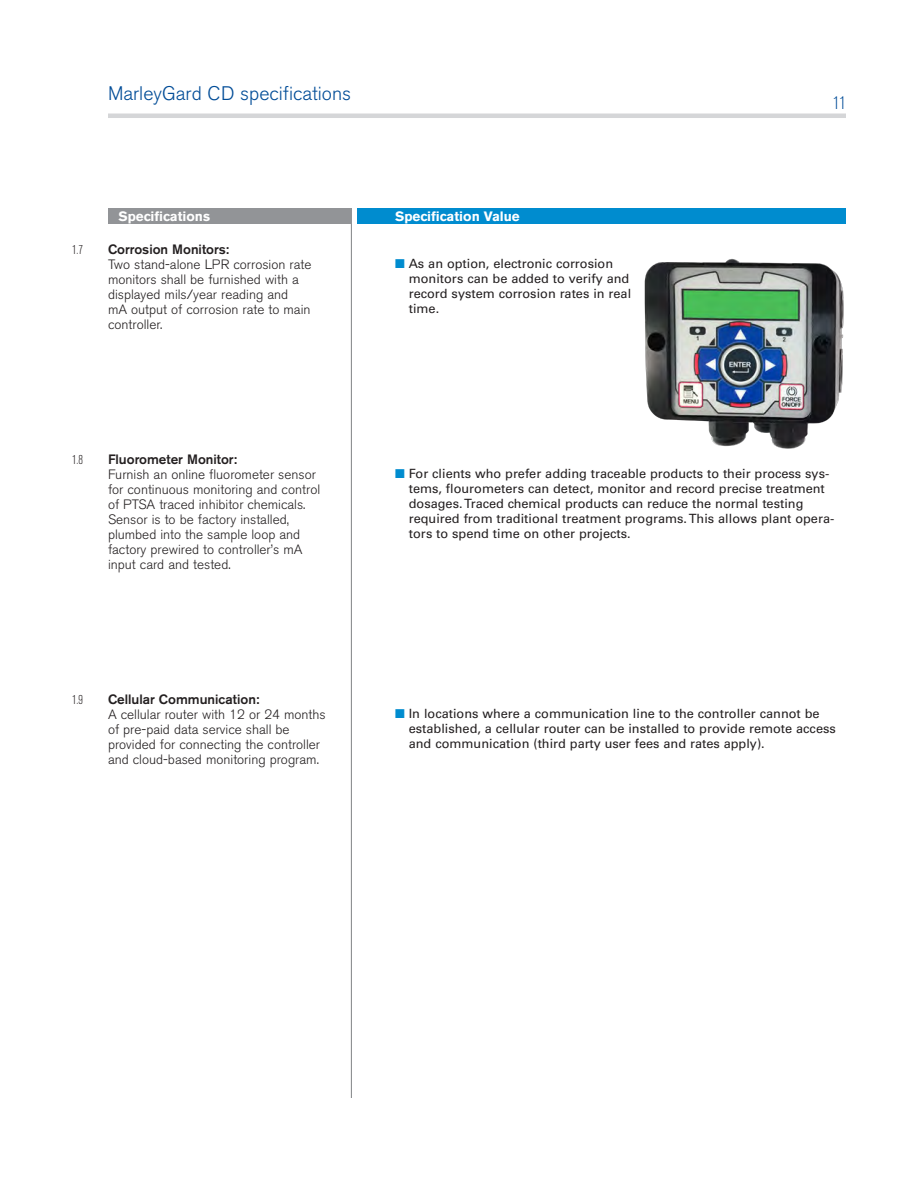
<style>
.page{position:relative;width:918px;height:1188px;background:#fff}
.page>*{position:absolute;margin:0;border:0;box-sizing:border-box;transform-origin:0 0}
.t1{font:300 19.5px "Akzidenz Grotesk BE";color:#004c97}
.t2{font:300 condensed 18px "Akzidenz Grotesk BE";color:#004c97}
.spec{font:300 13.5px/15px "Akzidenz Grotesk BE";color:#231f20}
.spec-2{font:500 13.5px "Akzidenz Grotesk BE";color:#231f20}
.t3{font:700 13.5px "Akzidenz Grotesk BE";color:#fff}
.spec_value{font:12.75px/15px "Univers";color:#231f20}
.spec-3{font:300 condensed 12.75px "Akzidenz Grotesk BE";color:#231f20}
.s1{color:#008ccf}
</style>
<div class="page">
<hr style="left:108px;top:114px;width:738px;height:4px;background:#d5d6d8">
<img style="left:644px;top:259px;width:200px;height:190px">
<hr style="left:351px;top:208px;width:1px;height:890px;background:#808285">
<div style="left:108px;top:208px;width:244px;height:16px;background:#929497"></div>
<div style="left:358px;top:208px;width:488px;height:16px;background:#008ccf"></div>
<h1 class="t1" style="left:108px;top:82px;width:245px">MarleyGard CD specifications</h1>
<h2 class="t2" style="left:833px;top:93px;width:14px">11</h2>
<p class="t3" style="left:118px;top:208px;width:93px">Specifications</p>
<p class="t3" style="left:395px;top:208px;width:126px">Specification Value</p>
<p class="spec-3" style="left:72px;top:242px;width:12px">1.7</p>
<p class="spec-2" style="left:108px;top:241px;width:123px">Corrosion Monitors:</p>
<p class="spec" style="left:108px;top:257px;width:205px">Two stand-alone LPR corrosion rate monitors shall be furnished with a displayed mils/year reading and<br>mA output of corrosion rate to main controller.</p>
<p class="spec-3" style="left:72px;top:452px;width:12px">1.8</p>
<p class="spec-2" style="left:108px;top:451px;width:131px">Fluorometer Monitor:</p>
<p class="spec" style="left:108px;top:467px;width:214px">Furnish an online fluorometer sensor for continuous monitoring and control of PTSA traced inhibitor chemicals.<br>Sensor is to be factory installed, plumbed into the sample loop and factory prewired to controller’s mA input card and tested.</p>
<p class="spec-3" style="left:72px;top:692px;width:12px">1.9</p>
<p class="spec-2" style="left:108px;top:691px;width:153px">Cellular Communication:</p>
<p class="spec" style="left:108px;top:707px;width:219px">A cellular router with 12 or 24 months of pre-paid data service shall be provided for connecting the controller and cloud-based monitoring program.</p>
<p class="spec_value" style="left:409px;top:257px;width:224px;text-indent:-14px"><span class="s1">■</span> As an option, electronic corrosion monitors can be added to verify and record system corrosion rates in real time.</p>
<p class="spec_value" style="left:409px;top:467px;width:427px;text-indent:-14px"><span class="s1">■</span> For clients who prefer adding traceable products to their process sys&shy;tems, flourometers can detect, monitor and record precise treatment dosages. Traced chemical products can reduce the normal testing required from traditional treatment programs. This allows plant opera&shy;tors to spend time on other projects.</p>
<p class="spec_value" style="left:409px;top:707px;width:429px;text-indent:-14px"><span class="s1">■</span> In locations where a communication line to the controller cannot be established, a cellular router can be installed to provide remote access and communication (third party user fees and rates apply).</p>
</div>
